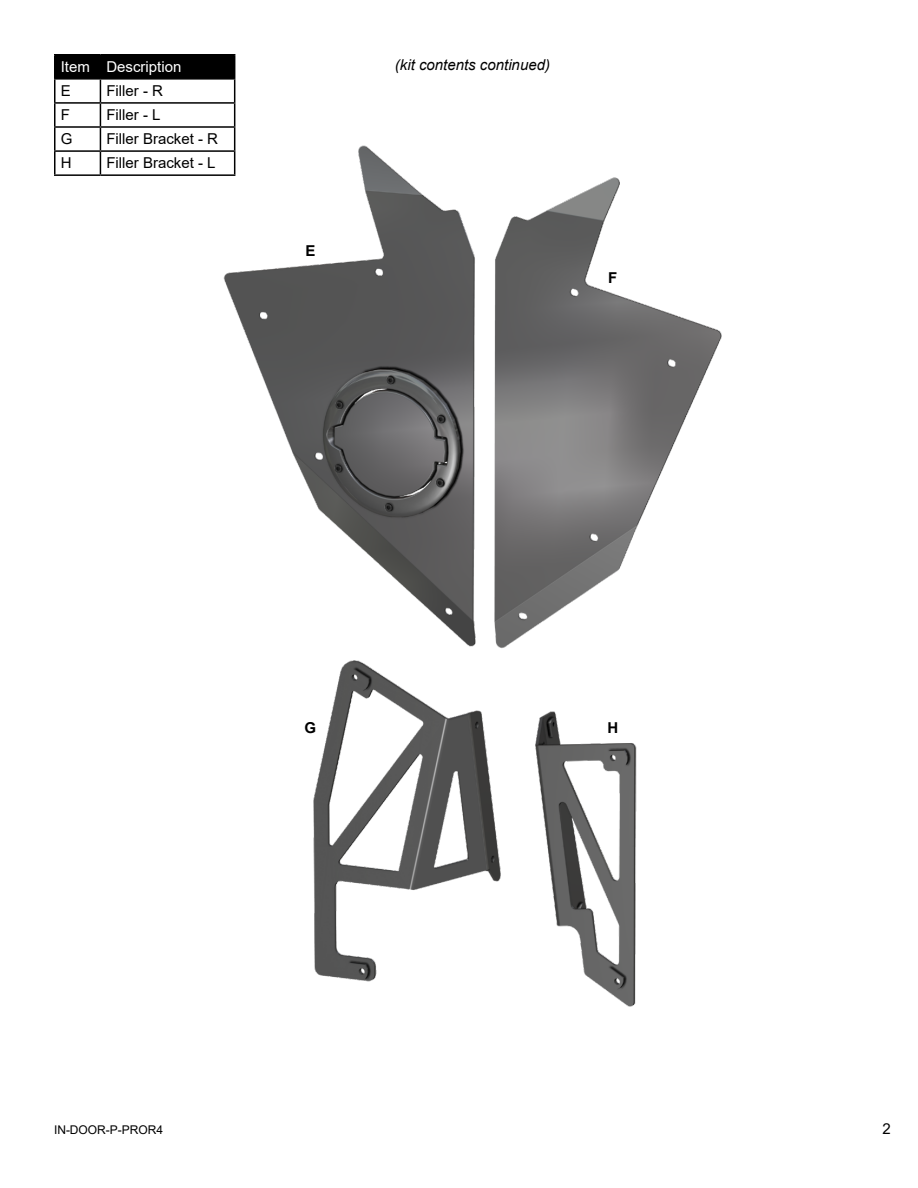
<style>
.page{position:relative;width:918px;height:1188px;background:#fff}
.page>*{position:absolute;margin:0;border:0;box-sizing:border-box;transform-origin:0 0}
.t1{font:15px "Arial";color:#000}
.t2{font:italic 15px "Arial";color:#000}
.t3{font:15px "Arial";color:#fff}
.t4{font:700 15px "Arial";color:#000}
.t5{font:12px "Arial";color:#000}
</style>
<div class="page">
<img style="left:223px;top:136px;width:499px;height:871px">
<hr style="left:54px;top:80px;width:2px;height:22px;background:#000">
<hr style="left:54px;top:102px;width:46px;height:2px;background:#000">
<hr style="left:54px;top:104px;width:2px;height:22px;background:#000">
<hr style="left:54px;top:126px;width:46px;height:2px;background:#000">
<hr style="left:54px;top:128px;width:2px;height:22px;background:#000">
<hr style="left:54px;top:150px;width:46px;height:2px;background:#000">
<hr style="left:54px;top:152px;width:2px;height:22px;background:#000">
<hr style="left:54px;top:174px;width:46px;height:2px;background:#000">
<hr style="left:100px;top:174px;width:135px;height:2px;background:#000">
<hr style="left:54px;top:54px;width:46px;height:2px;background:#000">
<hr style="left:54px;top:56px;width:2px;height:22px;background:#000">
<hr style="left:100px;top:54px;width:135px;height:2px;background:#000">
<svg style="left:55px;top:55px;width:180px;height:119px"></svg>
<hr style="left:54px;top:78px;width:46px;height:2px;background:#000">
<hr style="left:100px;top:78px;width:135px;height:2px;background:#000">
<p class="t3" style="left:61px;top:56px;width:122px">Item Description</p>
<p class="t1" style="left:61px;top:80px;width:12px">E</p>
<p class="t1" style="left:106px;top:80px;width:58px">Filler - R</p>
<p class="t1" style="left:61px;top:104px;width:11px">F</p>
<p class="t1" style="left:106px;top:104px;width:56px">Filler - L</p>
<p class="t1" style="left:61px;top:128px;width:13px">G</p>
<p class="t1" style="left:106px;top:128px;width:113px">Filler Bracket - R</p>
<p class="t1" style="left:61px;top:152px;width:12px">H</p>
<p class="t1" style="left:106px;top:152px;width:111px">Filler Bracket - L</p>
<p class="t4" style="left:305px;top:241px;width:12px">E</p>
<p class="t2" style="left:395px;top:55px;width:157px">(kit contents continued)</p>
<p class="t4" style="left:608px;top:268px;width:11px">F</p>
<p class="t4" style="left:305px;top:717px;width:13px">G</p>
<p class="t4" style="left:607px;top:717px;width:12px">H</p>
<p class="t5" style="left:54px;top:1122px;width:111px">IN-DOOR-P-PROR4</p>
<p class="t1" style="left:883px;top:1118px;width:10px">2</p>
</div>
